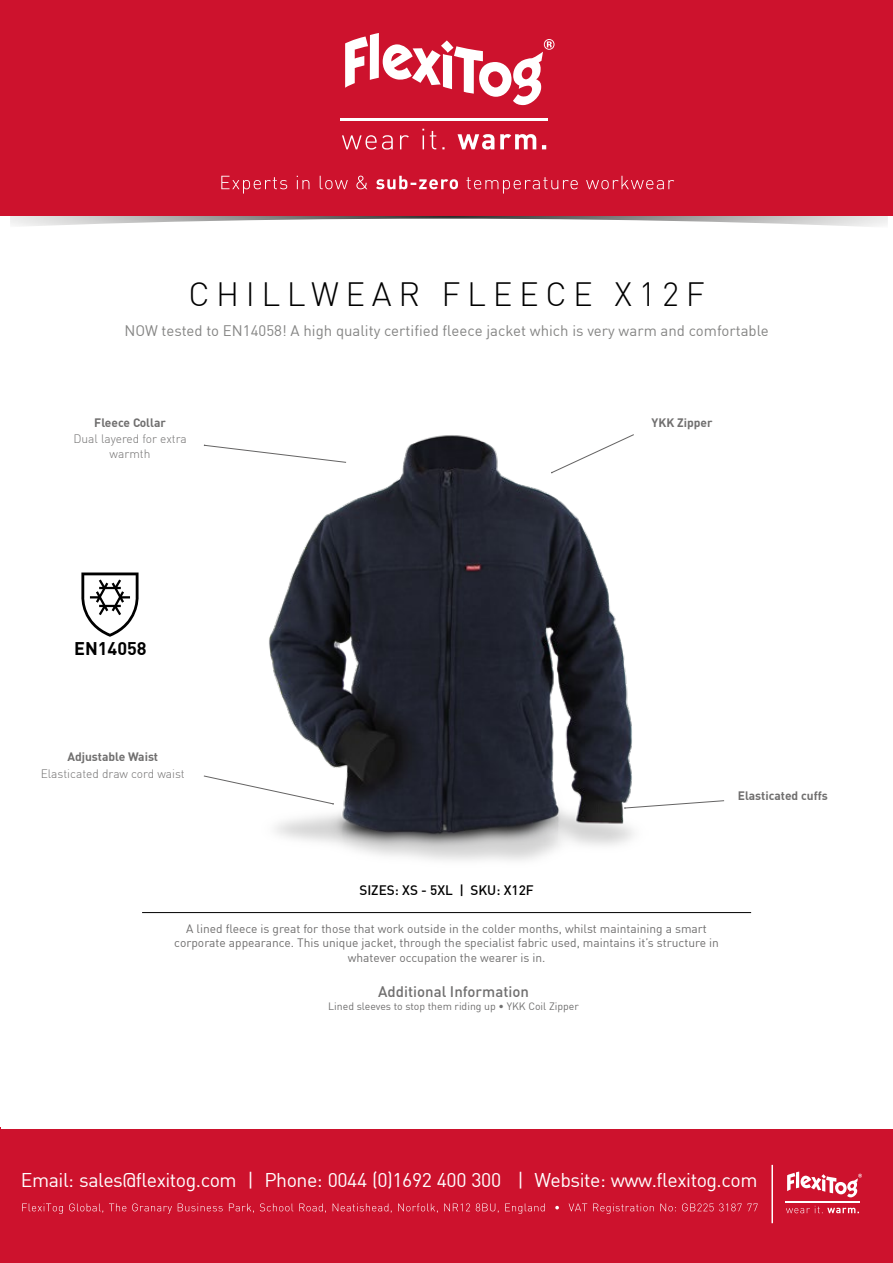
<style>
.page{position:relative;width:893px;height:1263px;background:#fff}
.page>*{position:absolute;margin:0;border:0;box-sizing:border-box;transform-origin:0 0}
.t1{font:300 33px "DIN";letter-spacing:.2em;color:#000}
.t2{font:19.5px "DIN";letter-spacing:-.025em;color:#fff}
.t3{font:700 18px "DIN";color:#000}
.t4{font:15px "DIN";color:#858584}
.t5{font:500 15px "DIN";color:#706f6f}
.t6{font:500 13.5px "DIN";color:#000}
.t7{font:12px/14.4px "DIN";color:#706f6f;text-align:center}
.t8{font:700 12px "DIN";color:#706f6f}
.t9{font:300 12px/14.4px "DIN";color:#706f6f;text-align:center}
.t10{font:10.5px "DIN";color:#706f6f}
</style>
<div class="page">
<img style="left:10px;top:216px;width:878px;height:3px">
<svg style="left:10px;top:219px;width:878px;height:8px"></svg>
<div style="left:0;top:0;width:12px;height:216px;background:#cd122d"></div>
<div style="left:3px;top:0;width:890px;height:216px;background:#cd122d"></div>
<hr style="left:0;top:1127px;width:1px;height:134px;background:#cd122d">
<hr style="left:0;top:1129px;width:1px;height:134px;background:#cd122d">
<div style="left:1px;top:1129px;width:892px;height:134px;background:#cd122d"></div>
<hr style="left:771px;top:1165px;width:2px;height:58px;background:#fff">
<svg style="left:221px;top:176px;width:453px;height:18px"></svg>
<svg style="left:22px;top:1203px;width:736px;height:11px"></svg>
<hr style="left:340px;top:118px;width:208px;height:3px;background:#fff">
<svg style="left:342px;top:129px;width:204px;height:21px"></svg>
<svg style="left:345px;top:33px;width:209px;height:72px"></svg>
<hr style="left:785px;top:1202px;width:75px;height:1px;background:#fff">
<svg style="left:786px;top:1206px;width:73px;height:7px"></svg>
<svg style="left:787px;top:1171px;width:75px;height:26px"></svg>
<svg style="left:81px;top:572px;width:58px;height:65px"></svg>
<img style="left:269px;top:435px;width:365px;height:426px">
<svg style="left:624px;top:800px;width:100px;height:9px"></svg>
<svg style="left:204px;top:445px;width:142px;height:18px"></svg>
<svg style="left:203px;top:775px;width:131px;height:30px"></svg>
<svg style="left:551px;top:434px;width:83px;height:59px"></svg>
<hr style="left:142px;top:912px;width:609px;height:1px;background:#000">
<h1 class="t1" style="left:188px;top:274px;width:518px">CHILLWEAR FLEECE X12F</h1>
<p class="t4" style="left:124px;top:322px;width:646px">NOW tested to EN14058! A high quality certified fleece jacket which is very warm and comfortable</p>
<p class="t8" style="left:94px;top:414px;width:73px">Fleece Collar</p>
<p class="t9" style="left:73px;top:431px;width:115px">Dual layered for extra warmth</p>
<p class="t8" style="left:652px;top:414px;width:62px">YKK Zipper</p>
<h3 class="t3" style="left:74px;top:636px;width:74px">EN14058</h3>
<p class="t8" style="left:67px;top:749px;width:92px">Adjustable Waist</p>
<p class="t9" style="left:41px;top:766px;width:146px">Elasticated draw cord waist</p>
<p class="t8" style="left:738px;top:788px;width:92px">Elasticated cuffs</p>
<p class="t6" style="left:359px;top:881px;width:176px">SIZES: XS - 5XL | SKU: X12F</p>
<p class="t7" style="left:174px;top:921px;width:546px">A lined fleece is great for those that work outside in the colder months, whilst maintaining a smart corporate appearance. This unique jacket, through the specialist fabric used, maintains it’s structure in whatever occupation the wearer is in.</p>
<p class="t5" style="left:378px;top:982px;width:152px">Additional Information</p>
<p class="t10" style="left:328px;top:999px;width:252px">Lined sleeves to stop them riding up • YKK Coil Zipper</p>
<h2 class="t2" style="left:21px;top:1168px;width:738px">Email: sales@flexitog.com | Phone: 0044 (0)1692 400 300 | Website: www.flexitog.com</h2>
</div>
